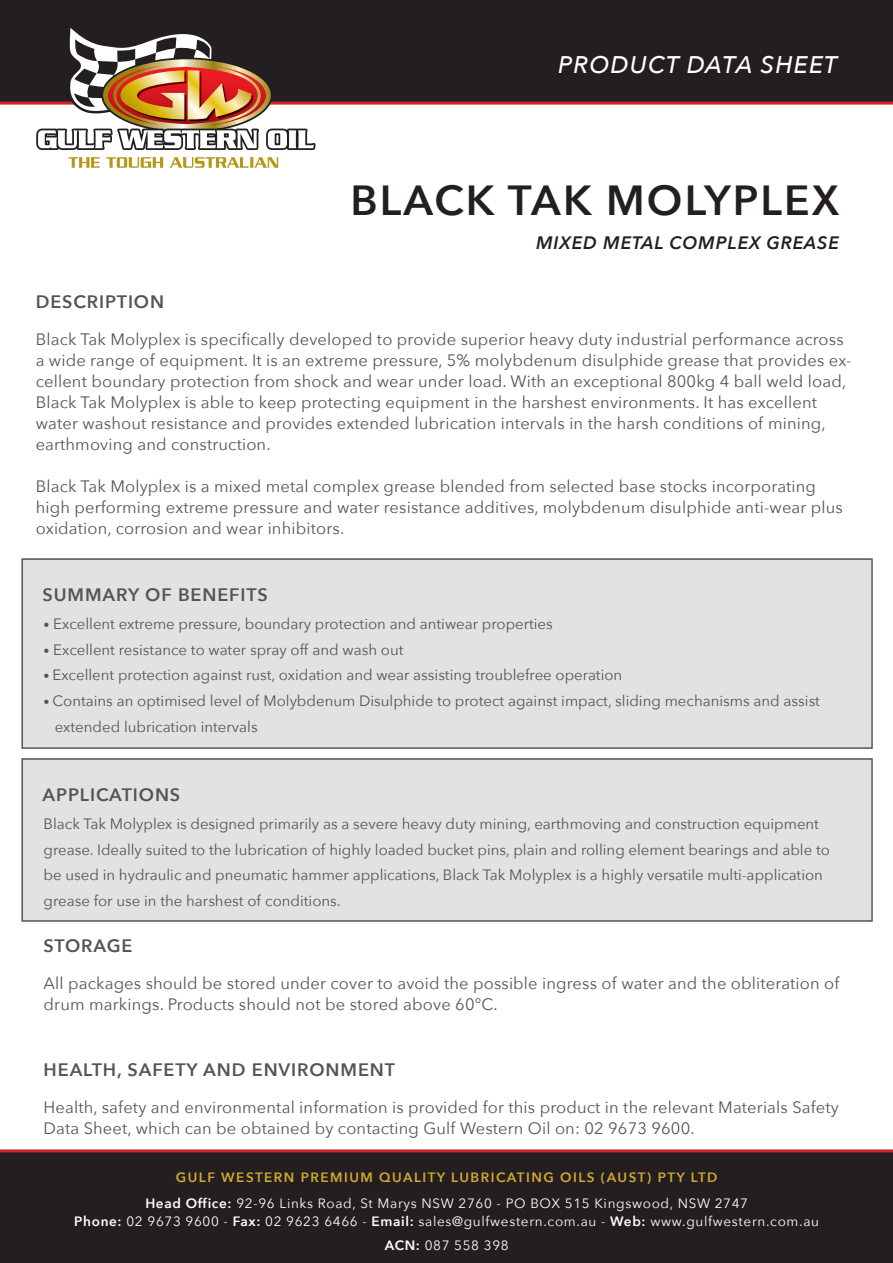
<style>
.page{position:relative;width:893px;height:1263px;background:#fff}
.page>*{position:absolute;margin:0;border:0;box-sizing:border-box;transform-origin:0 0}
.t1{font:600 42px "Avenir Next";letter-spacing:.05em;color:#231f20}
.t2{font:italic 500 24px "Avenir Next";letter-spacing:.05em;color:#fff}
.t3{font:600 18px "Avenir Next";letter-spacing:.05em;color:#545557}
.t4{font:italic 600 18px "Avenir Next";letter-spacing:.05em;color:#231f20}
.t5{font:16.5px/21px "Avenir Next";letter-spacing:.01em;color:#545557}
.t6{font:15px/25.5px "Avenir Next";color:#545557}
.t7{font:13.5px/24px "Avenir Next";letter-spacing:.05em;color:#fff;text-align:center}
.t8{font:600 13.5px "Avenir Next";letter-spacing:.11em;color:#d3a82f}
.s1{font-size:12px}
.s2{font-weight:600}
</style>
<div class="page">
<div style="left:0;top:1150px;width:893px;height:113px;background:#231f20"></div>
<div style="left:0;top:0;width:893px;height:103px;background:#231f20"></div>
<hr style="left:0;top:1149px;width:893px;height:3px;background:#d1232a">
<hr style="left:0;top:102px;width:893px;height:3px;background:#d1232a">
<svg style="left:36px;top:28px;width:280px;height:140px"></svg>
<div style="left:22px;top:558px;width:849px;height:190px;background:#e1e2e4"></div>
<div style="left:22px;top:758px;width:849px;height:163px;background:#e1e2e4"></div>
<div style="left:21px;top:558px;width:852px;height:191px;border:2px solid #545557"></div>
<div style="left:21px;top:758px;width:852px;height:164px;border:2px solid #545557"></div>
<p class="t2" style="left:558px;top:44px;width:281px">PRODUCT DATA SHEET</p>
<p class="t1" style="left:350px;top:165px;width:490px">BLACK TAK MOLYPLEX</p>
<p class="t4" style="left:536px;top:227px;width:304px">MIXED METAL COMPLEX GREASE</p>
<p class="t3" style="left:36px;top:286px;width:130px">DESCRIPTION</p>
<p class="t5" style="left:36px;top:328px;width:817px">Black Tak Molyplex is specifically developed to provide superior heavy duty industrial performance across a wide range of equipment. It is an extreme pressure, 5% molybdenum disulphide grease that provides ex&shy;cellent boundary protection from shock and wear under load. With an exceptional 800kg 4 ball weld load, Black Tak Molyplex is able to keep protecting equipment in the harshest environments. It has excellent water washout resistance and provides extended lubrication intervals in the harsh conditions of mining, earthmoving and construction.</p>
<p class="t5" style="left:36px;top:475px;width:809px">Black Tak Molyplex is a mixed metal complex grease blended from selected base stocks incorporating high performing extreme pressure and water resistance additives, molybdenum disulphide anti-wear plus oxidation, corrosion and wear inhibitors.</p>
<p class="t3" style="left:43px;top:579px;width:227px">SUMMARY OF BENEFITS</p>
<p class="t6" style="left:44px;top:611px;width:511px"><span class="s1">•</span> Excellent extreme pressure, boundary protection and antiwear properties</p>
<p class="t6" style="left:44px;top:636px;width:361px"><span class="s1">•</span> Excellent resistance to water spray off and wash out</p>
<p class="t6" style="left:44px;top:662px;width:580px"><span class="s1">•</span> Excellent protection against rust, oxidation and wear assisting troublefree operation</p>
<p class="t6" style="left:55px;top:687px;width:767px;text-indent:-11px"><span class="s1">•</span> Contains an optimised level of Molybdenum Disulphide to protect against impact, sliding mechanisms and assist extended lubrication intervals</p>
<p class="t3" style="left:43px;top:779px;width:139px">APPLICATIONS</p>
<p class="t6" style="left:44px;top:811px;width:788px">Black Tak Molyplex is designed primarily as a severe heavy duty mining, earthmoving and construction equipment grease. Ideally suited to the lubrication of highly loaded bucket pins, plain and rolling element bearings and able to be used in hydraulic and pneumatic hammer applications, Black Tak Molyplex is a highly versatile multi-application grease for use in the harshest of conditions.</p>
<p class="t3" style="left:44px;top:930px;width:91px">STORAGE</p>
<p class="t5" style="left:44px;top:972px;width:797px">All packages should be stored under cover to avoid the possible ingress of water and the obliteration of drum markings. Products should not be stored above 60°C.</p>
<p class="t3" style="left:44px;top:1054px;width:353px">HEALTH, SAFETY AND ENVIRONMENT</p>
<p class="t5" style="left:44px;top:1096px;width:797px">Health, safety and environmental information is provided for this product in the relevant Materials Safety<br>Data Sheet, which can be obtained by contacting Gulf Western Oil on: 02 9673 9600.</p>
<p class="t8" style="left:176px;top:1166px;width:543px">GULF WESTERN PREMIUM QUALITY LUBRICATING OILS (AUST) PTY LTD</p>
<p class="t7" style="left:145px;top:1190px;width:604px"><span class="s2">Head Office:</span> 92-96 Links Road, St Marys NSW 2760 - PO BOX 515 Kingswood, NSW 2747</p>
<p class="t7" style="left:74px;top:1208px;width:746px"><span class="s2">Phone:</span> 02 9673 9600 - <span class="s2">Fax:</span> 02 9623 6466 - <span class="s2">Email:</span> sales@gulfwestern.com.au - <span class="s2">Web:</span> www.gulfwestern.com.au<br><span class="s2">ACN:</span> 087 558 398</p>
</div>
